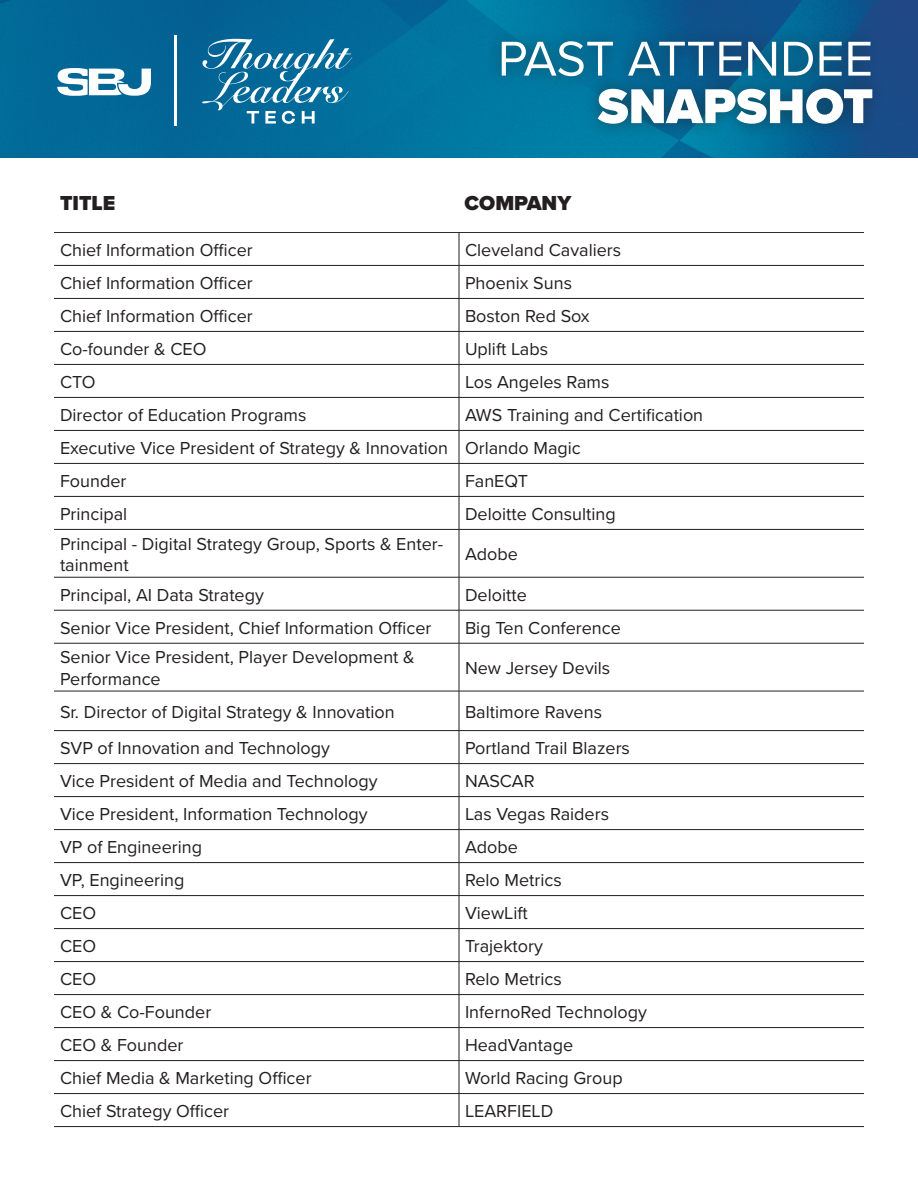
<style>
.page{position:relative;width:918px;height:1188px;background:#fff}
.page>*{position:absolute;margin:0;border:0;box-sizing:border-box;transform-origin:0 0}
.t1{font:50.7px "Proxima Nova";color:#fff}
.t2{font:900 50.7px "Proxima Nova";color:#fff}
.t3{font:900 21px "Proxima Nova";color:#231f20}
.t4{font:18px/21.6px "Proxima Nova";color:#231f20}
</style>
<div class="page">
<img style="left:0;top:0;width:918px;height:158px">
<svg style="left:57px;top:68px;width:94px;height:28px"></svg>
<hr style="left:175px;top:35px;width:2px;height:91px;background:#fff">
<svg style="left:202px;top:39px;width:150px;height:85px;background:#3184ab"></svg>
<div style="left:486px;top:27px;width:401px;height:111px;background:#231f20;opacity:.5"></div>
<hr style="left:54px;top:232px;width:405px;height:1px;background:#231f20">
<hr style="left:459px;top:232px;width:405px;height:1px;background:#231f20">
<hr style="left:459px;top:233px;width:1px;height:32px;background:#231f20">
<hr style="left:54px;top:265px;width:405px;height:1px;background:#231f20">
<hr style="left:459px;top:265px;width:405px;height:1px;background:#231f20">
<hr style="left:459px;top:266px;width:1px;height:32px;background:#231f20">
<hr style="left:54px;top:298px;width:405px;height:1px;background:#231f20">
<hr style="left:459px;top:298px;width:405px;height:1px;background:#231f20">
<hr style="left:459px;top:299px;width:1px;height:32px;background:#231f20">
<hr style="left:54px;top:331px;width:405px;height:1px;background:#231f20">
<hr style="left:459px;top:331px;width:405px;height:1px;background:#231f20">
<hr style="left:459px;top:332px;width:1px;height:32px;background:#231f20">
<hr style="left:54px;top:364px;width:405px;height:1px;background:#231f20">
<hr style="left:459px;top:364px;width:405px;height:1px;background:#231f20">
<hr style="left:459px;top:365px;width:1px;height:32px;background:#231f20">
<hr style="left:54px;top:397px;width:405px;height:1px;background:#231f20">
<hr style="left:459px;top:397px;width:405px;height:1px;background:#231f20">
<hr style="left:459px;top:398px;width:1px;height:32px;background:#231f20">
<hr style="left:54px;top:430px;width:405px;height:1px;background:#231f20">
<hr style="left:459px;top:430px;width:405px;height:1px;background:#231f20">
<hr style="left:459px;top:431px;width:1px;height:32px;background:#231f20">
<hr style="left:54px;top:463px;width:405px;height:1px;background:#231f20">
<hr style="left:459px;top:463px;width:405px;height:1px;background:#231f20">
<hr style="left:459px;top:464px;width:1px;height:32px;background:#231f20">
<hr style="left:54px;top:496px;width:405px;height:1px;background:#231f20">
<hr style="left:459px;top:496px;width:405px;height:1px;background:#231f20">
<hr style="left:459px;top:497px;width:1px;height:32px;background:#231f20">
<hr style="left:54px;top:529px;width:405px;height:1px;background:#231f20">
<hr style="left:459px;top:529px;width:405px;height:1px;background:#231f20">
<hr style="left:459px;top:530px;width:1px;height:47px;background:#231f20">
<hr style="left:54px;top:577px;width:405px;height:1px;background:#231f20">
<hr style="left:459px;top:577px;width:405px;height:1px;background:#231f20">
<hr style="left:459px;top:577px;width:1px;height:33px;background:#231f20">
<hr style="left:54px;top:610px;width:405px;height:1px;background:#231f20">
<hr style="left:459px;top:610px;width:405px;height:1px;background:#231f20">
<hr style="left:459px;top:610px;width:1px;height:33px;background:#231f20">
<hr style="left:54px;top:643px;width:405px;height:1px;background:#231f20">
<hr style="left:459px;top:643px;width:405px;height:1px;background:#231f20">
<hr style="left:459px;top:643px;width:1px;height:48px;background:#231f20">
<hr style="left:54px;top:691px;width:405px;height:1px;background:#231f20">
<hr style="left:459px;top:691px;width:405px;height:1px;background:#231f20">
<hr style="left:459px;top:691px;width:1px;height:39px;background:#231f20">
<hr style="left:54px;top:730px;width:405px;height:1px;background:#231f20">
<hr style="left:459px;top:730px;width:405px;height:1px;background:#231f20">
<hr style="left:459px;top:731px;width:1px;height:32px;background:#231f20">
<hr style="left:54px;top:763px;width:405px;height:1px;background:#231f20">
<hr style="left:459px;top:763px;width:405px;height:1px;background:#231f20">
<hr style="left:459px;top:764px;width:1px;height:32px;background:#231f20">
<hr style="left:54px;top:796px;width:405px;height:1px;background:#231f20">
<hr style="left:459px;top:796px;width:405px;height:1px;background:#231f20">
<hr style="left:459px;top:797px;width:1px;height:32px;background:#231f20">
<hr style="left:54px;top:829px;width:405px;height:1px;background:#231f20">
<hr style="left:459px;top:829px;width:405px;height:1px;background:#231f20">
<hr style="left:459px;top:830px;width:1px;height:32px;background:#231f20">
<hr style="left:54px;top:862px;width:405px;height:1px;background:#231f20">
<hr style="left:459px;top:862px;width:405px;height:1px;background:#231f20">
<hr style="left:459px;top:863px;width:1px;height:32px;background:#231f20">
<hr style="left:54px;top:895px;width:405px;height:1px;background:#231f20">
<hr style="left:459px;top:895px;width:405px;height:1px;background:#231f20">
<hr style="left:459px;top:896px;width:1px;height:32px;background:#231f20">
<hr style="left:54px;top:928px;width:405px;height:1px;background:#231f20">
<hr style="left:459px;top:928px;width:405px;height:1px;background:#231f20">
<hr style="left:459px;top:929px;width:1px;height:32px;background:#231f20">
<hr style="left:54px;top:961px;width:405px;height:1px;background:#231f20">
<hr style="left:459px;top:961px;width:405px;height:1px;background:#231f20">
<hr style="left:459px;top:962px;width:1px;height:32px;background:#231f20">
<hr style="left:54px;top:994px;width:405px;height:1px;background:#231f20">
<hr style="left:459px;top:994px;width:405px;height:1px;background:#231f20">
<hr style="left:459px;top:995px;width:1px;height:32px;background:#231f20">
<hr style="left:54px;top:1027px;width:405px;height:1px;background:#231f20">
<hr style="left:459px;top:1027px;width:405px;height:1px;background:#231f20">
<hr style="left:459px;top:1028px;width:1px;height:32px;background:#231f20">
<hr style="left:54px;top:1060px;width:405px;height:1px;background:#231f20">
<hr style="left:459px;top:1060px;width:405px;height:1px;background:#231f20">
<hr style="left:459px;top:1061px;width:1px;height:32px;background:#231f20">
<hr style="left:54px;top:1093px;width:405px;height:1px;background:#231f20">
<hr style="left:459px;top:1093px;width:405px;height:1px;background:#231f20">
<hr style="left:459px;top:1094px;width:1px;height:32px;background:#231f20">
<hr style="left:54px;top:1126px;width:405px;height:1px;background:#231f20">
<hr style="left:459px;top:1126px;width:405px;height:1px;background:#231f20">
<h1 class="t1" style="left:498px;top:21px;width:377px">PAST ATTENDEE</h1>
<h1 class="t2" style="left:598px;top:68px;width:277px">SNAPSHOT</h1>
<p class="t3" style="left:60px;top:188px;width:57px">TITLE</p>
<p class="t3" style="left:465px;top:188px;width:108px">COMPANY</p>
<p class="t4" style="left:60px;top:238px;width:194px">Chief Information Officer</p>
<p class="t4" style="left:465px;top:238px;width:158px">Cleveland Cavaliers</p>
<p class="t4" style="left:60px;top:271px;width:194px">Chief Information Officer</p>
<p class="t4" style="left:465px;top:271px;width:109px">Phoenix Suns</p>
<p class="t4" style="left:60px;top:304px;width:194px">Chief Information Officer</p>
<p class="t4" style="left:465px;top:304px;width:126px">Boston Red Sox</p>
<p class="t4" style="left:60px;top:337px;width:148px">Co-founder &amp; CEO</p>
<p class="t4" style="left:465px;top:337px;width:85px">Uplift Labs</p>
<p class="t4" style="left:60px;top:370px;width:37px">CTO</p>
<p class="t4" style="left:465px;top:370px;width:146px">Los Angeles Rams</p>
<p class="t4" style="left:60px;top:403px;width:248px">Director of Education Programs</p>
<p class="t4" style="left:465px;top:403px;width:240px">AWS Training and Certification</p>
<p class="t4" style="left:60px;top:436px;width:390px">Executive Vice President of Strategy &amp; Innovation</p>
<p class="t4" style="left:465px;top:436px;width:117px">Orlando Magic</p>
<p class="t4" style="left:60px;top:469px;width:68px">Founder</p>
<p class="t4" style="left:465px;top:469px;width:65px">FanEQT</p>
<p class="t4" style="left:60px;top:502px;width:69px">Principal</p>
<p class="t4" style="left:465px;top:502px;width:152px">Deloitte Consulting</p>
<p class="t4" style="left:60px;top:532px;width:385px">Principal - Digital Strategy Group, Sports &amp; Enter&shy;tainment</p>
<p class="t4" style="left:465px;top:543px;width:54px">Adobe</p>
<p class="t4" style="left:60px;top:583px;width:205px">Principal, AI Data Strategy</p>
<p class="t4" style="left:465px;top:583px;width:63px">Deloitte</p>
<p class="t4" style="left:60px;top:616px;width:373px">Senior Vice President, Chief Information Officer</p>
<p class="t4" style="left:465px;top:616px;width:157px">Big Ten Conference</p>
<p class="t4" style="left:60px;top:646px;width:356px">Senior Vice President, Player Development &amp;<br>Performance</p>
<p class="t4" style="left:465px;top:657px;width:147px">New Jersey Devils</p>
<p class="t4" style="left:60px;top:700px;width:336px">Sr. Director of Digital Strategy &amp; Innovation</p>
<p class="t4" style="left:465px;top:700px;width:139px">Baltimore Ravens</p>
<p class="t4" style="left:60px;top:737px;width:271px">SVP of Innovation and Technology</p>
<p class="t4" style="left:465px;top:737px;width:167px">Portland Trail Blazers</p>
<p class="t4" style="left:60px;top:770px;width:319px">Vice President of Media and Technology</p>
<p class="t4" style="left:465px;top:770px;width:71px">NASCAR</p>
<p class="t4" style="left:60px;top:803px;width:309px">Vice President, Information Technology</p>
<p class="t4" style="left:465px;top:803px;width:146px">Las Vegas Raiders</p>
<p class="t4" style="left:60px;top:836px;width:144px">VP of Engineering</p>
<p class="t4" style="left:465px;top:836px;width:54px">Adobe</p>
<p class="t4" style="left:60px;top:869px;width:126px">VP, Engineering</p>
<p class="t4" style="left:465px;top:869px;width:98px">Relo Metrics</p>
<p class="t4" style="left:60px;top:902px;width:38px">CEO</p>
<p class="t4" style="left:465px;top:902px;width:64px">ViewLift</p>
<p class="t4" style="left:60px;top:935px;width:38px">CEO</p>
<p class="t4" style="left:465px;top:935px;width:79px">Trajektory</p>
<p class="t4" style="left:60px;top:968px;width:38px">CEO</p>
<p class="t4" style="left:465px;top:968px;width:98px">Relo Metrics</p>
<p class="t4" style="left:60px;top:1001px;width:153px">CEO &amp; Co-Founder</p>
<p class="t4" style="left:465px;top:1001px;width:184px">InfernoRed Technology</p>
<p class="t4" style="left:60px;top:1034px;width:125px">CEO &amp; Founder</p>
<p class="t4" style="left:465px;top:1034px;width:110px">HeadVantage</p>
<p class="t4" style="left:60px;top:1067px;width:253px">Chief Media &amp; Marketing Officer</p>
<p class="t4" style="left:465px;top:1067px;width:159px">World Racing Group</p>
<p class="t4" style="left:60px;top:1100px;width:171px">Chief Strategy Officer</p>
<p class="t4" style="left:465px;top:1100px;width:90px">LEARFIELD</p>
</div>
